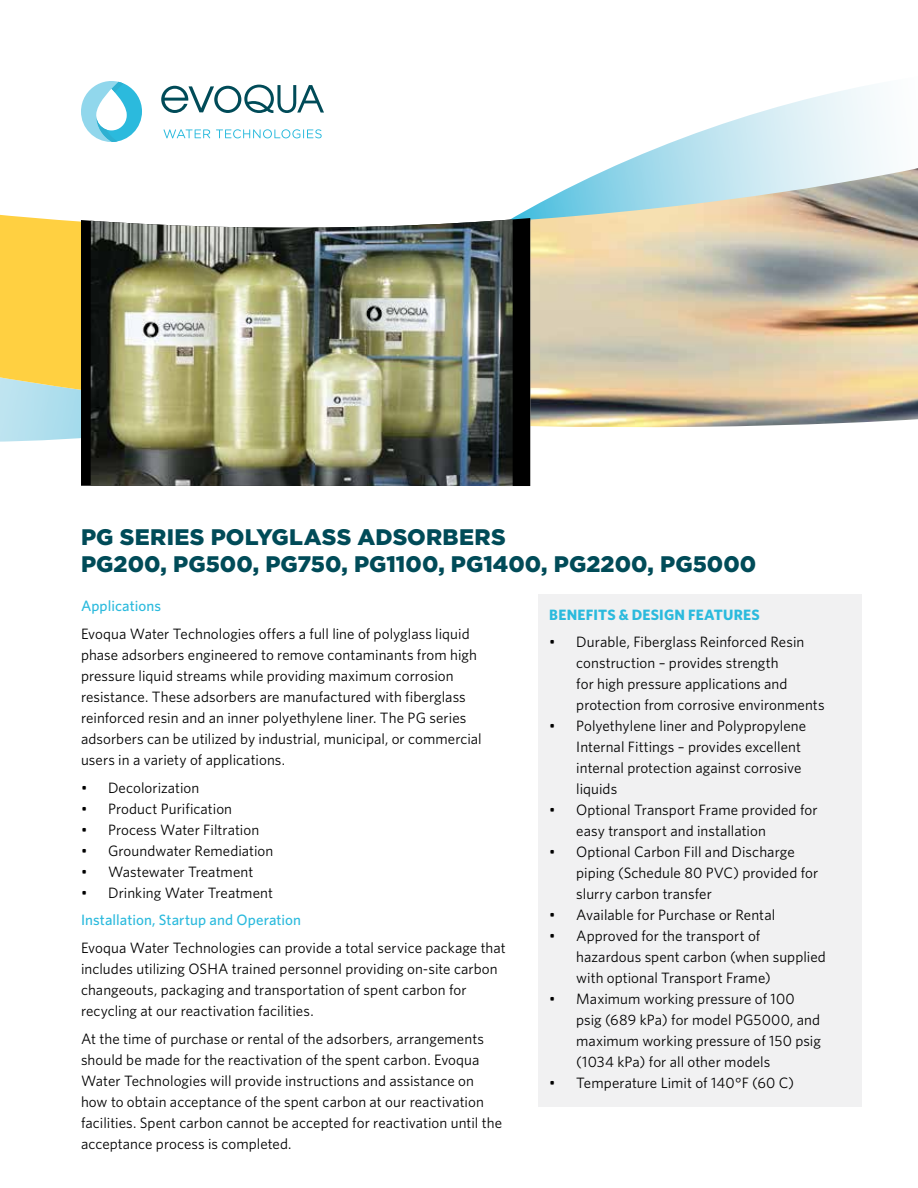
<style>
.page{position:relative;width:918px;height:1188px;background:#fff}
.page>*{position:absolute;margin:0;border:0;box-sizing:border-box;transform-origin:0 0}
.t1{font:900 22.5px/27px "Gotham HTF";letter-spacing:.005em;color:#004b58}
.t2{font:15px/21px "Whitney HTF";letter-spacing:.005em;color:#000}
.t3{font:500 15px "Whitney";letter-spacing:.005em;color:#2bbadd}
.t4{font:700 15px "Whitney HTF";letter-spacing:.015em;color:#2bbadd}
</style>
<div class="page">
<svg style="left:513px;top:85px;width:372px;height:133px"></svg>
<svg style="left:0;top:214px;width:81px;height:228px"></svg>
<svg style="left:161px;top:85px;width:163px;height:28px"></svg>
<svg style="left:164px;top:129px;width:46px;height:9px"></svg>
<svg style="left:216px;top:129px;width:106px;height:9px"></svg>
<svg style="left:81px;top:81px;width:61px;height:61px"></svg>
<img style="left:530px;top:168px;width:388px;height:259px">
<div style="left:538px;top:594px;width:324px;height:513px;background:#f1f1f2"></div>
<svg style="left:81px;top:218px;width:449px;height:268px;fill:#000"></svg>
<img style="left:91px;top:219px;width:422px;height:267px">
<h1 class="t1" style="left:81px;top:523px;width:677px">PG SERIES POLYGLASS ADSORBERS<br>PG200, PG500, PG750, PG1100, PG1400, PG2200, PG5000</h1>
<p class="t3" style="left:81px;top:596px;width:82px">Applications</p>
<p class="t2" style="left:81px;top:623px;width:402px">Evoqua Water Technologies offers a full line of polyglass liquid phase adsorbers engineered to remove contaminants from high pressure liquid streams while providing maximum corrosion resistance. These adsorbers are manufactured with fiberglass reinforced resin and an inner polyethylene liner. The PG series adsorbers can be utilized by industrial, municipal, or commercial users in a variety of applications.</p>
<p class="t2" style="left:81px;top:776px;width:120px">• Decolorization</p>
<p class="t2" style="left:81px;top:797px;width:153px">• Product Purification</p>
<p class="t2" style="left:81px;top:818px;width:180px">• Process Water Filtration</p>
<p class="t2" style="left:81px;top:839px;width:194px">• Groundwater Remediation</p>
<p class="t2" style="left:81px;top:860px;width:174px">• Wastewater Treatment</p>
<p class="t2" style="left:81px;top:881px;width:194px">• Drinking Water Treatment</p>
<p class="t3" style="left:81px;top:910px;width:222px">Installation, Startup and Operation</p>
<p class="t2" style="left:81px;top:937px;width:426px">Evoqua Water Technologies can provide a total service package that includes utilizing OSHA trained personnel providing on-site carbon changeouts, packaging and transportation of spent carbon for recycling at our reactivation facilities.</p>
<p class="t2" style="left:81px;top:1028px;width:423px">At the time of purchase or rental of the adsorbers, arrangements should be made for the reactivation of the spent carbon. Evoqua Water Technologies will provide instructions and assistance on how to obtain acceptance of the spent carbon at our reactivation facilities. Spent carbon cannot be accepted for reactivation until the acceptance process is completed.</p>
<p class="t4" style="left:549px;top:605px;width:212px">BENEFITS &amp; DESIGN FEATURES</p>
<p class="t2" style="left:576px;top:631px;width:250px;text-indent:-27px">• Durable, Fiberglass Reinforced Resin construction – provides strength<br>for high pressure applications and protection from corrosive environments</p>
<p class="t2" style="left:576px;top:715px;width:231px;text-indent:-27px">• Polyethylene liner and Polypropylene<br>Internal Fittings – provides excellent internal protection against corrosive liquids</p>
<p class="t2" style="left:576px;top:799px;width:243px;text-indent:-27px">• Optional Transport Frame provided for easy transport and installation</p>
<p class="t2" style="left:576px;top:841px;width:244px;text-indent:-27px">• Optional Carbon Fill and Discharge piping (Schedule 80 PVC) provided for slurry carbon transfer</p>
<p class="t2" style="left:549px;top:904px;width:227px">• Available for Purchase or Rental</p>
<p class="t2" style="left:576px;top:925px;width:251px;text-indent:-27px">• Approved for the transport of hazardous spent carbon (when supplied with optional Transport Frame)</p>
<p class="t2" style="left:576px;top:988px;width:246px;text-indent:-27px">• Maximum working pressure of 100 psig (689 kPa) for model PG5000, and maximum working pressure of 150 psig (1034 kPa) for all other models</p>
<p class="t2" style="left:549px;top:1072px;width:246px">• Temperature Limit of 140°F (60 C)</p>
</div>
